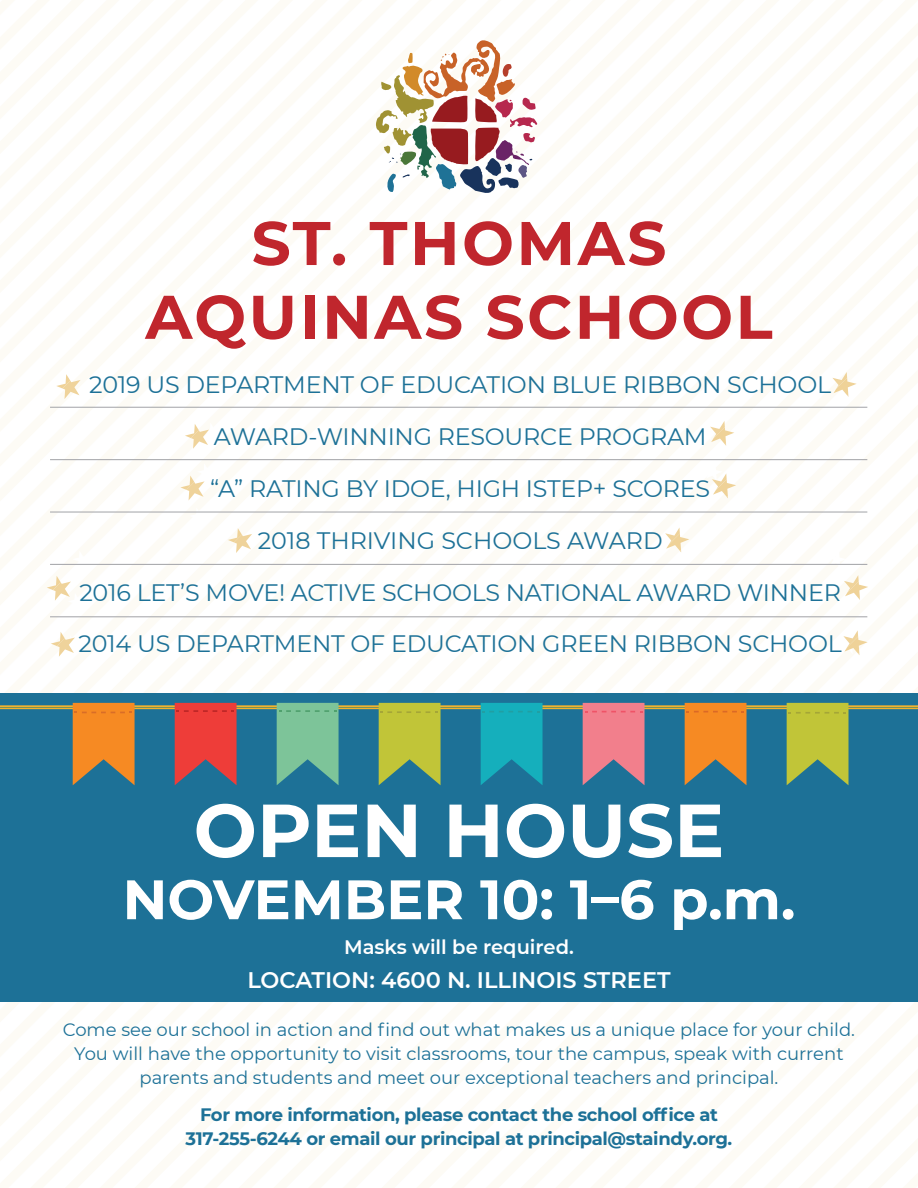
<style>
.page{position:relative;width:918px;height:1188px;background:#fff}
.page>*{position:absolute;margin:0;border:0;box-sizing:border-box;transform-origin:0 0}
.t1{font:700 75px "Montserrat";color:#fff}
.t2{font:700 61.5px/73.8px "Montserrat";letter-spacing:.04em;color:#c0262d;text-align:center}
.t3{font:700 55.5px "Montserrat";color:#fff}
.t4{font:23.85px "Montserrat";letter-spacing:-.01em;color:#1d7197}
.t5{font:600 22.5px "Montserrat";color:#fff}
.t6{font:600 19.5px "Montserrat";color:#fff}
.t7{font:18px/24px "Montserrat";color:#1d7197;text-align:center}
.t8{font:700 18px/24px "Montserrat";letter-spacing:-.02em;color:#1d7197;text-align:center}
</style>
<div class="page">
<svg style="left:100px;top:406px;width:768px;height:212px"></svg>
<div style="left:0;top:693px;width:918px;height:309px;background:#1d7197"></div>
<svg style="left:376px;top:40px;width:161px;height:153px"></svg>
<hr style="left:50px;top:407px;width:817px;height:1px;background:#a8a9ad">
<hr style="left:50px;top:511px;width:817px;height:2px;background:#a8a9ad">
<hr style="left:50px;top:459px;width:817px;height:1px;background:#a8a9ad">
<hr style="left:50px;top:564px;width:817px;height:1px;background:#a8a9ad">
<hr style="left:50px;top:616px;width:817px;height:1px;background:#a8a9ad">
<svg style="left:185px;top:424px;width:24px;height:25px"></svg>
<svg style="left:180px;top:476px;width:25px;height:25px"></svg>
<svg style="left:57px;top:374px;width:24px;height:25px"></svg>
<svg style="left:51px;top:632px;width:24px;height:25px"></svg>
<svg style="left:47px;top:576px;width:24px;height:25px"></svg>
<svg style="left:710px;top:421px;width:24px;height:25px"></svg>
<svg style="left:712px;top:473px;width:24px;height:25px"></svg>
<svg style="left:833px;top:372px;width:24px;height:25px"></svg>
<svg style="left:843px;top:630px;width:25px;height:25px"></svg>
<svg style="left:844px;top:575px;width:24px;height:25px"></svg>
<svg style="left:228px;top:528px;width:24px;height:25px"></svg>
<svg style="left:665px;top:528px;width:24px;height:24px"></svg>
<hr style="left:0;top:706px;width:918px;height:2px;background:#0a787a">
<hr style="left:0;top:705px;width:918px;height:2px;background:#f3b22e">
<hr style="left:0;top:708px;width:918px;height:1px;background:#f3b22e">
<svg style="left:73px;top:703px;width:62px;height:82px"></svg>
<svg style="left:175px;top:703px;width:62px;height:82px"></svg>
<svg style="left:277px;top:703px;width:62px;height:82px"></svg>
<svg style="left:379px;top:703px;width:62px;height:82px"></svg>
<svg style="left:481px;top:703px;width:62px;height:82px"></svg>
<svg style="left:583px;top:703px;width:62px;height:82px"></svg>
<svg style="left:685px;top:703px;width:62px;height:82px"></svg>
<svg style="left:787px;top:703px;width:62px;height:82px"></svg>
<p class="t2" style="left:145px;top:203px;width:629px">ST. THOMAS<br>AQUINAS SCHOOL</p>
<p class="t4" style="left:89px;top:368px;width:743px">2019 US DEPARTMENT OF EDUCATION BLUE RIBBON SCHOOL</p>
<p class="t4" style="left:214px;top:420px;width:494px">AWARD-WINNING RESOURCE PROGRAM</p>
<p class="t4" style="left:210px;top:472px;width:502px">“A” RATING BY IDOE, HIGH ISTEP+ SCORES</p>
<p class="t4" style="left:258px;top:524px;width:406px">2018 THRIVING SCHOOLS AWARD</p>
<p class="t4" style="left:79px;top:576px;width:763px">2016 LET’S MOVE! ACTIVE SCHOOLS NATIONAL AWARD WINNER</p>
<p class="t4" style="left:79px;top:628px;width:765px">2014 US DEPARTMENT OF EDUCATION GREEN RIBBON SCHOOL</p>
<p class="t1" style="left:194px;top:776px;width:532px">OPEN HOUSE</p>
<p class="t3" style="left:123px;top:860px;width:674px">NOVEMBER 10: 1–6 p.m.</p>
<p class="t6" style="left:344px;top:933px;width:231px">Masks will be required.</p>
<p class="t5" style="left:247px;top:964px;width:425px">LOCATION: 4600 N. ILLINOIS STREET</p>
<p class="t7" style="left:63px;top:1017px;width:794px">Come see our school in action and find out what makes us a unique place for your child.<br>You will have the opportunity to visit classrooms, tour the campus, speak with current parents and students and meet our exceptional teachers and principal.</p>
<p class="t8" style="left:186px;top:1102px;width:548px">For more information, please contact the school office at<br>317-255-6244 or email our principal at principal@staindy.org.</p>
</div>
